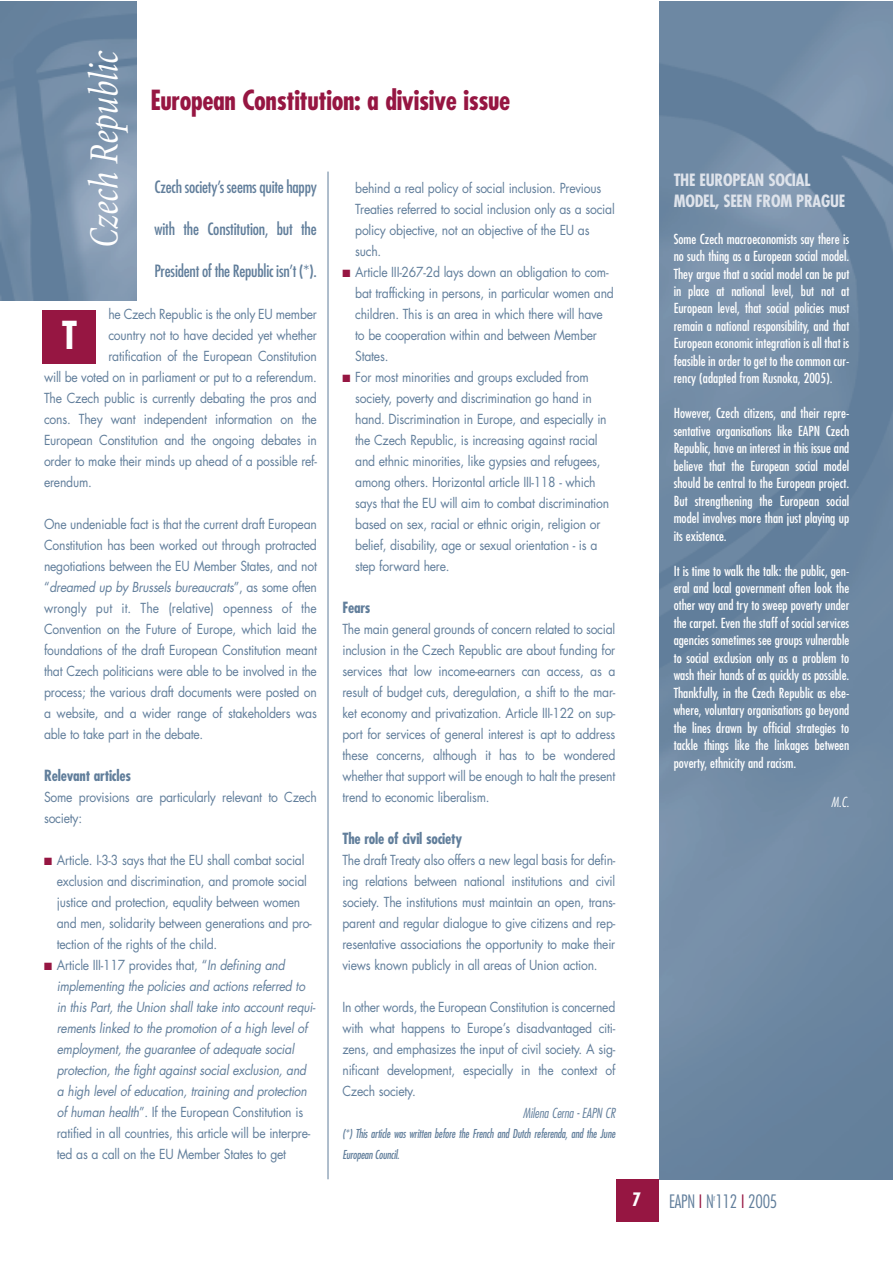
<style>
.page{position:relative;width:893px;height:1263px;background:#fff}
.page>*{position:absolute;margin:0;border:0;box-sizing:border-box;transform-origin:0 0}
.t1{font:italic condensed 42px "Minion";letter-spacing:-.01em;color:#fff;scale:.9 1}
.t2{font:700 condensed 37.5px "Futura";color:#fff}
.t3{font:700 condensed 27px "Futura";letter-spacing:-.015em;color:#961642}
.t4{font:300 condensed 18px "Futura";letter-spacing:-.015em;color:#617e9b}
.t5{font:700 condensed 18px "Futura";color:#fff}
.t6{font:condensed 16.5px "Futura";letter-spacing:-.01em;color:#617e9b}
.t7{font:700 condensed 16.5px/20.9px "Futura";letter-spacing:-.015em;color:#dee3eb}
.t8{font:700 condensed 15px "Futura";letter-spacing:-.015em;color:#617e9b}
.t9{font:13.5px/21px "Futura";letter-spacing:-.02em;color:#617e9b;scale:.9 1}
.t10{font:condensed 13.5px/17.4px "Futura";color:#fff;text-align:justify}
.t11{font:italic 13.5px/21px "Futura";letter-spacing:-.02em;color:#617e9b;scale:.9 1}
.t12{font:italic 300 condensed 13.5px "Futura";color:#617e9b}
.t13{font:italic 300 condensed 13.5px "Futura";color:#fff}
.t14{font:italic condensed 12px/21px "Futura";letter-spacing:-.015em;color:#617e9b;scale:.9 1}
.s1{font-style:italic}
.s2{color:#961642}
.s3{font-style:normal}
</style>
<div class="page">
<div style="left:616px;top:1179px;width:43px;height:43px;background:#961642"></div>
<hr style="left:327px;top:172px;width:1px;height:1007px;background:#617e9b">
<img style="left:659px;top:2px;width:233px;height:1177px">
<img style="left:1px;top:2px;width:135px;height:298px">
<div style="left:43px;top:310px;width:53px;height:54px;background:#961642"></div>
<h1 class="t1" style="left:87px;top:248px;width:221px;rotate:-90deg">Czech Republic</h1>
<h3 class="t3" style="left:150px;top:88px;width:361px">European Constitution: a divisive issue</h3>
<p class="t6" style="left:154px;top:179px;width:164px">Czech society’s seems quite happy</p>
<p class="t6" style="left:154px;top:221px;width:164px">with the Constitution, but the</p>
<p class="t6" style="left:154px;top:263px;width:164px">President of the Republic isn’t (*).</p>
<p class="t9" style="left:108px;top:305px;width:233px">he Czech Republic is the only EU member</p>
<p class="t9" style="left:108px;top:326px;width:233px">country not to have decided yet whether</p>
<p class="t9" style="left:108px;top:347px;width:233px">ratification of the European Constitution</p>
<p class="t9" style="left:44px;top:368px;width:305px">will be voted on in parliament or put to a referendum.</p>
<p class="t9" style="left:44px;top:389px;width:305px">The Czech public is currently debating the pros and</p>
<p class="t9" style="left:44px;top:410px;width:305px">cons. They want independent information on the</p>
<p class="t9" style="left:44px;top:431px;width:305px">European Constitution and the ongoing debates in</p>
<p class="t9" style="left:44px;top:452px;width:305px">order to make their minds up ahead of a possible ref-</p>
<p class="t9" style="left:44px;top:473px;width:55px">erendum.</p>
<p class="t9" style="left:44px;top:515px;width:305px;text-align:justify">One undeniable fact is that the current draft European Constitution has been worked out through protracted negotiations between the EU Member States, and not “<span class="s1">dreamed up by Brussels bureaucrats</span>”, as some often wrongly put it. The (relative) openness of the Convention on the Future of Europe, which laid the foundations of the draft European Constitution meant that Czech politicians were able to be involved in the process; the various draft documents were posted on a website, and a wider range of stakeholders was able to take part in the debate.</p>
<p class="t8" style="left:44px;top:769px;width:88px">Relevant articles</p>
<p class="t9" style="left:44px;top:788px;width:305px">Some provisions are particularly relevant to Czech society:</p>
<p class="t9" style="left:57px;top:851px;width:285px;text-indent:-13px"><span class="s2">■</span> Article. I-3-3 says that the EU shall combat social exclusion and discrimination, and promote social justice and protection, equality between women and men, solidarity between generations and pro&shy;tection of the rights of the child.</p>
<p class="t11" style="left:57px;top:956px;width:289px;text-indent:-13px"><span class="s2">■</span> <span class="s3">Article III-117 provides that, “</span>In defining and implementing the policies and actions referred to in this Part, the Union shall take into account requi&shy;rements linked to the promotion of a high level of employment, the guarantee of adequate social protection, the fight against social exclusion, and a high level of education, training and protection of human health<span class="s3">”. If the European Constitution is ratified in all countries, this article will be interpre&shy;ted as a call on the EU Member States to get</span></p>
<p class="t9" style="left:355px;top:179px;width:290px">behind a real policy of social inclusion. Previous Treaties referred to social inclusion only as a social policy objective, not an objective of the EU as such.</p>
<p class="t9" style="left:355px;top:263px;width:289px;text-indent:-13px"><span class="s2">■</span> Article III-267-2d lays down an obligation to com&shy;bat trafficking in persons, in particular women and children. This is an area in which there will have to be cooperation within and between Member States.</p>
<p class="t9" style="left:355px;top:368px;width:283px;text-indent:-13px"><span class="s2">■</span> For most minorities and groups excluded from society, poverty and discrimination go hand in hand. Discrimination in Europe, and especially in the Czech Republic, is increasing against racial and ethnic minorities, like gypsies and refugees, among others. Horizontal article III-118 - which says that the EU will aim to combat discrimination based on sex, racial or ethnic origin, religion or belief, disability, age or sexual orientation - is a step forward here.</p>
<p class="t8" style="left:342px;top:601px;width:30px">Fears</p>
<p class="t9" style="left:342px;top:620px;width:305px;text-align:justify">The main general grounds of concern related to social inclusion in the Czech Republic are about funding for services that low income-earners can access, as a result of budget cuts, deregulation, a shift to the mar&shy;ket economy and privatization. Article III-122 on sup&shy;port for services of general interest is apt to address these concerns, although it has to be wondered whether that support will be enough to halt the present trend to economic liberalism.</p>
<p class="t8" style="left:342px;top:832px;width:121px">The role of civil society</p>
<p class="t9" style="left:342px;top:851px;width:305px;text-align:justify">The draft Treaty also offers a new legal basis for defin&shy;ing relations between national institutions and civil society. The institutions must maintain an open, trans&shy;parent and regular dialogue to give citizens and rep&shy;resentative associations the opportunity to make their views known publicly in all areas of Union action.</p>
<p class="t9" style="left:342px;top:998px;width:305px;text-align:justify">In other words, the European Constitution is concerned with what happens to Europe’s disadvantaged citi&shy;zens, and emphasizes the input of civil society. A sig&shy;nificant development, especially in the context of Czech society.</p>
<p class="t12" style="left:522px;top:1107px;width:94px">Milena Cerna - EAPN CR</p>
<p class="t14" style="left:342px;top:1124px;width:305px">(*) This article was written before the French and Dutch referenda, and the June<br>European Council.</p>
<h2 class="t2" style="left:62px;top:319px;width:17px">T</h2>
<h3 class="t5" style="left:632px;top:1191px;width:10px">7</h3>
<p class="t7" style="left:673px;top:171px;width:173px">THE EUROPEAN SOCIAL<br>MODEL, SEEN FROM PRAGUE</p>
<p class="t10" style="left:673px;top:231px;width:177px">Some Czech macroeconomists say there is no such thing as a European social model.<br>They argue that a social model can be put in place at national level, but not at European level, that social policies must remain a national responsibility, and that European economic integration is all that is feasible in order to get to the common cur&shy;rency (adapted from Rusnoka, 2005).</p>
<p class="t10" style="left:673px;top:406px;width:177px">However, Czech citizens, and their repre&shy;sentative organisations like EAPN Czech Republic, have an interest in this issue and believe that the European social model should be central to the European project.<br>But strengthening the European social model involves more than just playing up its existence.</p>
<p class="t10" style="left:673px;top:563px;width:177px">It is time to walk the talk: the public, gen&shy;eral and local government often look the other way and try to sweep poverty under the carpet. Even the staff of social services agencies sometimes see groups vulnerable to social exclusion only as a problem to wash their hands of as quickly as possible.<br>Thankfully, in the Czech Republic as else&shy;where, voluntary organisations go beyond the lines drawn by official strategies to tackle things like the linkages between poverty, ethnicity and racism.</p>
<p class="t13" style="left:831px;top:796px;width:20px">M.C.</p>
<h3 class="t4" style="left:669px;top:1194px;width:110px">EAPN <span class="s2">I</span> N<sup>r</sup>112 <span class="s2">I</span> 2005</h3>
</div>
